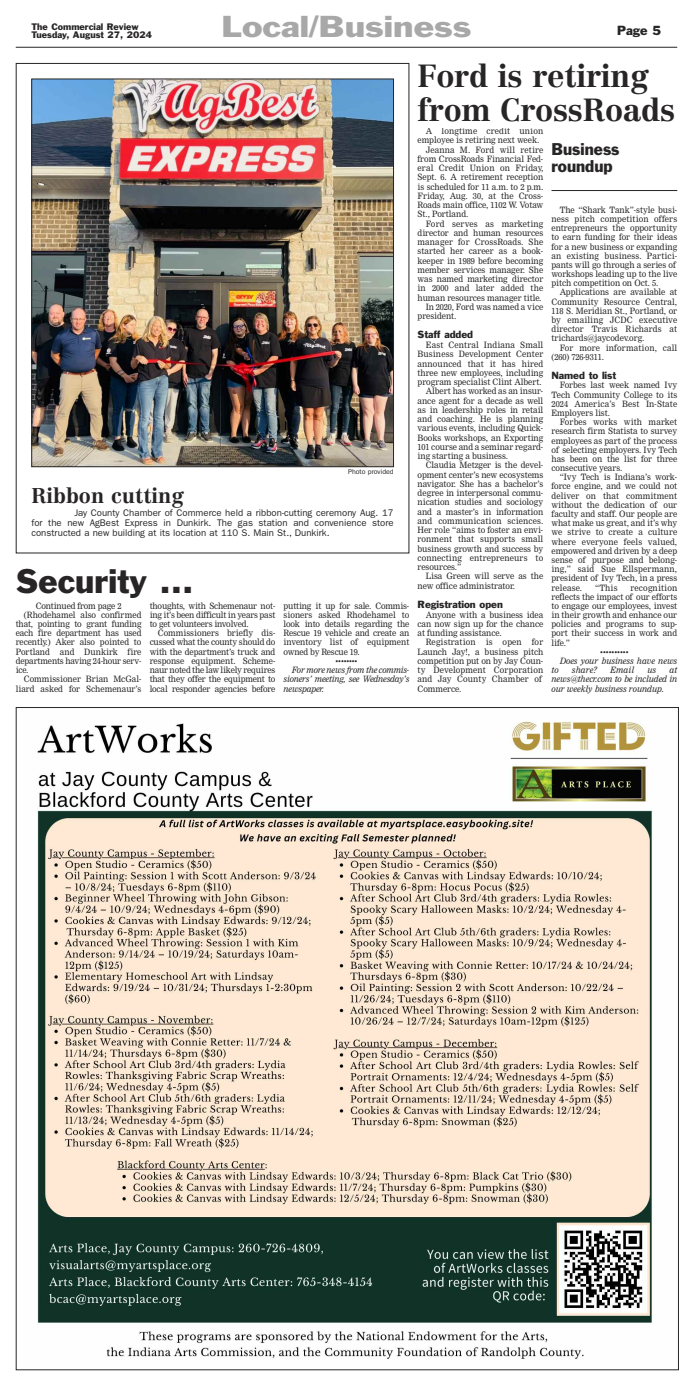
<style>
.page{position:relative;width:693px;height:1386px;background:#fff}
.page>*{position:absolute;margin:0;border:0;box-sizing:border-box;transform-origin:0 0}
.t1{font:700 31.5px/33.7px "Centennial";letter-spacing:-.01em;color:#272526}
.t2{font:31.5px "Franklin Gothic";color:#272526}
.t3{font:28px "Franklin Gothic";color:#a8a8a8;scale:1.2 1}
.t4{font:700 21px "Centennial";color:#272526}
.t5{font:15.75px/16.9px "Franklin Gothic";color:#272526;scale:.95 1}
.t6{font:12.25px "Franklin Gothic";color:#272526}
.t7{font:9.62px/10.3px "Franklin Gothic";color:#272526;text-align:justify}
.t8{font:9.62px "Franklin Gothic";letter-spacing:-.005em;color:#272526}
.t9{font:8.75px/8.8px "Franklin Gothic";color:#272526}
.t10{font:8.58px/9.2px "Nimrod";letter-spacing:-.005em;color:#272526;text-align:justify;scale:.95 1}
.t11{font:8.58px/9.2px "Nimrod";letter-spacing:.015em;color:#272526;scale:.95 1}
.t12{font:italic 8.58px/9.2px "Nimrod";letter-spacing:-.005em;color:#272526;text-align:justify;scale:.95 1}
.t13{font:7px "Franklin Gothic";color:#272526}
</style>
<div class="page">
<hr style="left:16px;top:47px;width:661px;height:1px;background:#272526">
<img style="left:37px;top:721px;width:616px;height:638px">
<hr style="left:552px;top:190px;width:125px;height:1px;background:#272526">
<img style="left:34px;top:81px;width:358px;height:384px">
<div style="left:32px;top:79px;width:362px;height:388px;border:1px solid #272526"></div>
<p class="t9" style="left:31px;top:23px;width:122px">The Commercial Review<br>Tuesday, August 27, 2024</p>
<h2 class="t3" style="left:221px;top:16px;width:210px">Local/Business</h2>
<h3 class="t6" style="left:617px;top:26px;width:46px">Page 5</h3>
<p class="t13" style="left:348px;top:469px;width:47px">Photo provided</p>
<h3 class="t4" style="left:32px;top:487px;width:154px">Ribbon cutting</h3>
<p class="t7" style="left:31px;top:508px;width:364px;text-indent:43px">Jay County Chamber of Commerce held a ribbon-cutting ceremony Aug. 17 for the new AgBest Express in Dunkirk. The gas station and convenience store constructed a new building at its location at 110 S. Main St., Dunkirk.</p>
<h1 class="t2" style="left:16px;top:569px;width:179px">Security ...</h1>
<p class="t10" style="left:36px;top:601px;width:92px">Continued from page 2</p>
<p class="t10" style="left:24px;top:611px;width:125px">(Rhodehamel also confirmed</p>
<p class="t10" style="left:16px;top:620px;width:134px">that, pointing to grant funding</p>
<p class="t10" style="left:16px;top:629px;width:134px">each fire department has used</p>
<p class="t10" style="left:16px;top:638px;width:134px">recently.) Aker also pointed to</p>
<p class="t10" style="left:16px;top:648px;width:134px">Portland and Dunkirk fire</p>
<p class="t10" style="left:16px;top:657px;width:134px">departments having 24-hour serv-</p>
<p class="t10" style="left:16px;top:666px;width:15px">ice.</p>
<p class="t10" style="left:24px;top:675px;width:125px">Commissioner Brian McGal-</p>
<p class="t10" style="left:16px;top:684px;width:134px">liard asked for Schemenaur’s</p>
<p class="t10" style="left:150px;top:601px;width:134px">thoughts, with Schemenaur not&shy;ing it’s been difficult in years past to get volunteers involved.</p>
<p class="t10" style="left:150px;top:629px;width:134px;text-indent:8px">Commissioners briefly dis&shy;cussed what the county should do with the department’s truck and response equipment. Scheme&shy;naur noted the law likely requires that they offer the equipment to local responder agencies before</p>
<p class="t10" style="left:284px;top:601px;width:134px">putting it up for sale. Commis&shy;sioners asked Rhodehamel to look into details regarding the Rescue 19 vehicle and create an inventory list of equipment owned by Rescue 19.</p>
<p class="t10" style="left:336px;top:657px;width:24px">••••••••</p>
<p class="t12" style="left:284px;top:666px;width:134px;text-indent:8px">For more news from the commis&shy;sioners’ meeting, see Wednesday’s newspaper.</p>
<h1 class="t1" style="left:418px;top:62px;width:259px">Ford is retiring from CrossRoads</h1>
<h3 class="t5" style="left:552px;top:142px;width:73px">Business roundup</h3>
<p class="t11" style="left:426px;top:127px;width:125px">A longtime credit union</p>
<p class="t10" style="left:418px;top:136px;width:130px">employee is retiring next week.</p>
<p class="t11" style="left:426px;top:145px;width:125px">Jeanna M. Ford will retire</p>
<p class="t10" style="left:418px;top:155px;width:134px">from CrossRoads Financial Fed-</p>
<p class="t11" style="left:418px;top:164px;width:134px">eral Credit Union on Friday,</p>
<p class="t10" style="left:418px;top:173px;width:134px">Sept. 6. A retirement reception</p>
<p class="t10" style="left:418px;top:182px;width:134px">is scheduled for 11 a.m. to 2 p.m.</p>
<p class="t10" style="left:418px;top:192px;width:134px">Friday, Aug. 30, at the Cross-</p>
<p class="t10" style="left:418px;top:201px;width:134px">Roads main office, 1102 W. Votaw</p>
<p class="t10" style="left:418px;top:210px;width:55px">St., Portland.</p>
<p class="t11" style="left:426px;top:219px;width:125px">Ford serves as marketing</p>
<p class="t10" style="left:418px;top:229px;width:134px">director and human resources</p>
<p class="t11" style="left:418px;top:238px;width:134px">manager for CrossRoads. She</p>
<p class="t10" style="left:418px;top:247px;width:134px">started her career as a book-</p>
<p class="t10" style="left:418px;top:256px;width:134px">keeper in 1989 before becoming</p>
<p class="t10" style="left:418px;top:266px;width:134px">member services manager. She</p>
<p class="t10" style="left:418px;top:275px;width:134px">was named marketing director</p>
<p class="t11" style="left:418px;top:284px;width:134px">in 2000 and later added the</p>
<p class="t10" style="left:418px;top:293px;width:132px">human resources manager title.</p>
<p class="t10" style="left:426px;top:303px;width:125px">In 2020, Ford was named a vice</p>
<p class="t10" style="left:418px;top:312px;width:43px">president.</p>
<p class="t8" style="left:418px;top:331px;width:57px">Staff added</p>
<p class="t11" style="left:426px;top:341px;width:125px">East Central Indiana Small</p>
<p class="t11" style="left:418px;top:350px;width:134px">Business Development Center</p>
<p class="t11" style="left:418px;top:359px;width:134px">announced that it has hired</p>
<p class="t10" style="left:418px;top:369px;width:134px">three new employees, including</p>
<p class="t10" style="left:418px;top:378px;width:132px">program specialist Clint Albert.</p>
<p class="t10" style="left:426px;top:387px;width:125px">Albert has worked as an insur-</p>
<p class="t10" style="left:418px;top:396px;width:134px">ance agent for a decade as well</p>
<p class="t10" style="left:418px;top:406px;width:134px">as in leadership roles in retail</p>
<p class="t10" style="left:418px;top:415px;width:134px">and coaching. He is planning</p>
<p class="t10" style="left:418px;top:424px;width:134px">various events, including Quick-</p>
<p class="t10" style="left:418px;top:433px;width:134px">Books workshops, an Exporting</p>
<p class="t10" style="left:418px;top:443px;width:134px">101 course and a seminar regard-</p>
<p class="t10" style="left:418px;top:452px;width:97px">ing starting a business.</p>
<p class="t10" style="left:426px;top:461px;width:125px">Claudia Metzger is the devel-</p>
<p class="t10" style="left:418px;top:470px;width:134px">opment center’s new ecosystems</p>
<p class="t10" style="left:418px;top:480px;width:134px">navigator. She has a bachelor’s</p>
<p class="t10" style="left:418px;top:489px;width:134px">degree in interpersonal commu-</p>
<p class="t10" style="left:418px;top:498px;width:134px">nication studies and sociology</p>
<p class="t10" style="left:418px;top:507px;width:134px">and a master’s in information</p>
<p class="t11" style="left:418px;top:517px;width:134px">and communication sciences.</p>
<p class="t10" style="left:418px;top:526px;width:134px">Her role “aims to foster an envi-</p>
<p class="t11" style="left:418px;top:535px;width:134px">ronment that supports small</p>
<p class="t10" style="left:418px;top:544px;width:134px">business growth and success by</p>
<p class="t11" style="left:418px;top:554px;width:134px">connecting entrepreneurs to</p>
<p class="t10" style="left:418px;top:563px;width:48px">resources.”</p>
<p class="t10" style="left:426px;top:572px;width:125px">Lisa Green will serve as the</p>
<p class="t10" style="left:418px;top:581px;width:104px">new office administrator.</p>
<p class="t8" style="left:418px;top:601px;width:87px">Registration open</p>
<p class="t10" style="left:418px;top:610px;width:134px;text-indent:8px">Anyone with a business idea can now sign up for the chance at funding assistance.</p>
<p class="t10" style="left:418px;top:638px;width:134px;text-align:left;text-indent:8px">Registration is open for<br>Launch Jay!, a business pitch competition put on by Jay Coun&shy;ty Development Corporation and Jay County Chamber of<br>Commerce.</p>
<p class="t10" style="left:552px;top:206px;width:134px;text-align:left;text-indent:8px">The “Shark Tank”-style busi&shy;ness pitch competition offers entrepreneurs the opportunity to earn funding for their ideas for a new business or expanding an existing business. Partici&shy;pants will go through a series of workshops leading up to the live pitch competition on Oct. 5.</p>
<p class="t10" style="left:552px;top:288px;width:134px;text-indent:8px">Applications are available at Community Resource Central, 118 S. Meridian St., Portland, or by emailing JCDC executive director Travis Richards at trichards@jaycodev.org.</p>
<p class="t11" style="left:552px;top:343px;width:134px;text-indent:8px">For more information, call (260) 726-9311.</p>
<p class="t8" style="left:552px;top:372px;width:66px">Named to list</p>
<p class="t10" style="left:552px;top:381px;width:134px;text-indent:8px">Forbes last week named Ivy Tech Community College to its 2024 America’s Best In-State Employers list.</p>
<p class="t10" style="left:552px;top:418px;width:134px;text-indent:8px">Forbes works with market research firm Statista to survey employees as part of the process of selecting employers. Ivy Tech has been on the list for three consecutive years.</p>
<p class="t10" style="left:552px;top:473px;width:134px;text-indent:8px">“Ivy Tech is Indiana’s work&shy;force engine, and we could not deliver on that commitment without the dedication of our faculty and staff. Our people are what make us great, and it’s why we strive to create a culture where everyone feels valued, empowered and driven by a deep sense of purpose and belong&shy;ing,” said Sue Ellspermann, president of Ivy Tech, in a press release.</p>
<p class="t10" style="left:552px;top:583px;width:134px;text-indent:79px">recognition reflects the impact of our efforts to engage our employees, invest in their growth and enhance our policies and programs to sup&shy;port their success in work and life.”</p>
<p class="t10" style="left:600px;top:648px;width:31px">••••••••••</p>
<p class="t12" style="left:560px;top:657px;width:125px">Does your business have news</p>
<p class="t12" style="left:552px;top:666px;width:9px">to</p>
<p class="t12" style="left:572px;top:666px;width:28px">share?</p>
<p class="t12" style="left:610px;top:666px;width:27px">Email</p>
<p class="t12" style="left:647px;top:666px;width:11px">us</p>
<p class="t10" style="left:595px;top:583px;width:25px">“This</p>
<p class="t12" style="left:552px;top:666px;width:134px;text-indent:118px">at news@thecr.com to be included in our weekly business roundup.</p>
</div>
